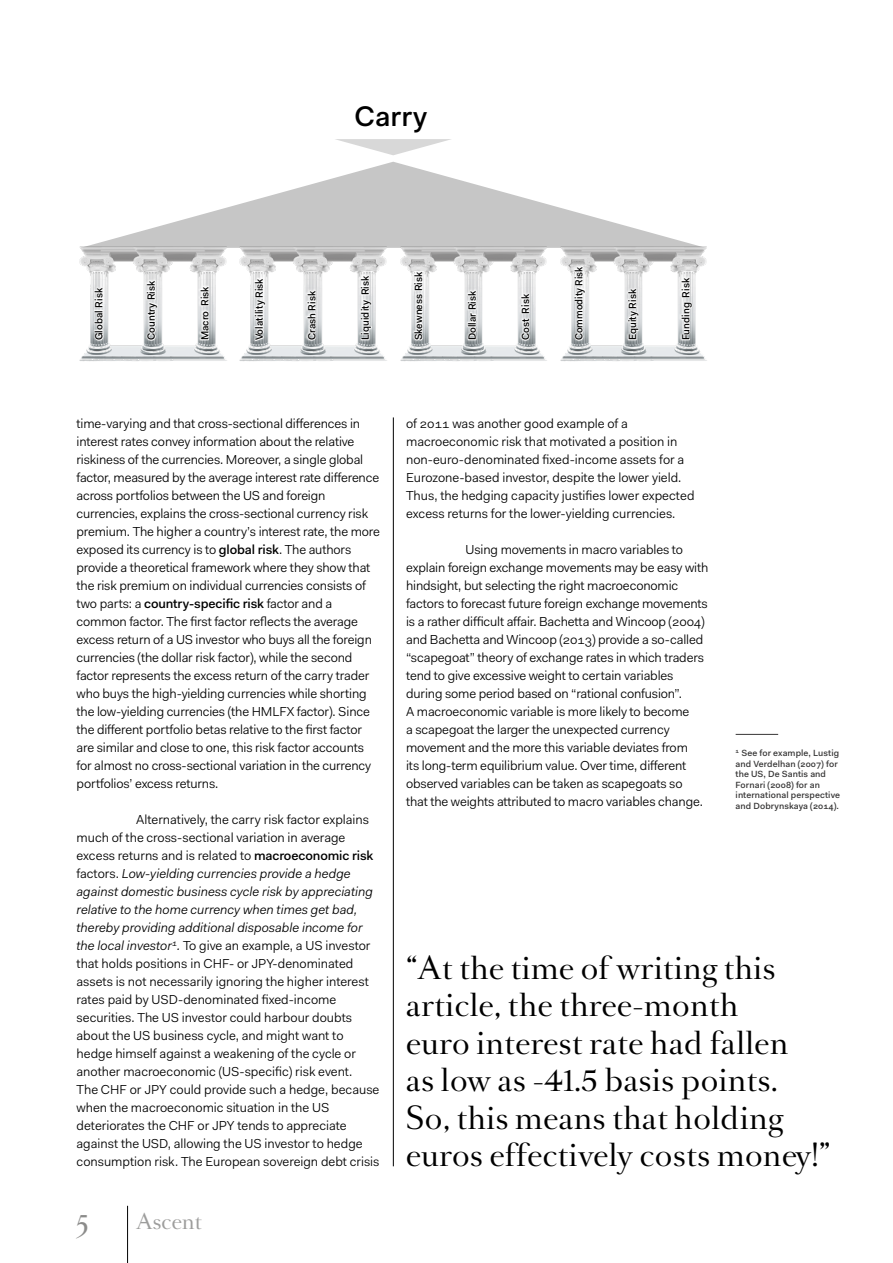
<style>
.page{position:relative;width:893px;height:1263px;background:#fff}
.page>*{position:absolute;margin:0;border:0;box-sizing:border-box;transform-origin:0 0}
.t1{font:28.5px/37.5px "Romain Headline";letter-spacing:.02em;color:#000}
.t2{font:500 28.5px "Fakt Pro";color:#000}
.t3{font:28.5px "Romain Headline";color:#8c8c8b}
.t4{font:19.5px "Romain Headline";letter-spacing:.01em;color:#9d9d9c}
.t5{font:13.05px/18px "Fakt Pro Blond";letter-spacing:-.01em;color:#000}
.t6{font:500 10.5px "Fakt Pro";letter-spacing:.01em;color:#000;scale:.95 1}
.t7{font:500 10.5px "Fakt Pro";letter-spacing:.01em;color:#000;scale:.93 1}
.t8{font:500 9px/10.5px "Fakt Pro";letter-spacing:.01em;color:#373636}
.s1{font-family:"Fakt Pro";font-weight:500}
.s2{font-style:italic}
</style>
<div class="page">
<hr style="left:127px;top:1206px;width:1px;height:57px;background:#000">
<hr style="left:736px;top:734px;width:42px;height:1px;background:#373636">
<hr style="left:393px;top:417px;width:1px;height:749px;background:#000">
<svg style="left:88px;top:162px;width:610px;height:86px"></svg>
<img style="left:79px;top:246px;width:150px;height:115px">
<img style="left:237px;top:246px;width:152px;height:115px">
<img style="left:397px;top:246px;width:153px;height:115px">
<img style="left:557px;top:246px;width:150px;height:115px">
<svg style="left:92px;top:285px;width:12px;height:56px"></svg>
<svg style="left:94px;top:286px;width:10px;height:55px"></svg>
<svg style="left:252px;top:275px;width:15px;height:67px"></svg>
<svg style="left:254px;top:276px;width:12px;height:66px"></svg>
<svg style="left:412px;top:269px;width:12px;height:73px"></svg>
<svg style="left:414px;top:270px;width:9px;height:71px"></svg>
<svg style="left:572px;top:264px;width:14px;height:77px"></svg>
<svg style="left:574px;top:265px;width:12px;height:76px"></svg>
<svg style="left:144px;top:278px;width:15px;height:63px"></svg>
<svg style="left:146px;top:279px;width:12px;height:62px"></svg>
<svg style="left:305px;top:288px;width:12px;height:53px"></svg>
<svg style="left:307px;top:289px;width:9px;height:52px"></svg>
<svg style="left:465px;top:288px;width:12px;height:53px"></svg>
<svg style="left:467px;top:289px;width:10px;height:51px"></svg>
<svg style="left:625px;top:286px;width:15px;height:55px"></svg>
<svg style="left:627px;top:287px;width:12px;height:53px"></svg>
<svg style="left:198px;top:283px;width:12px;height:58px"></svg>
<svg style="left:200px;top:284px;width:9px;height:56px"></svg>
<svg style="left:358px;top:273px;width:15px;height:68px"></svg>
<svg style="left:360px;top:274px;width:12px;height:66px"></svg>
<svg style="left:518px;top:291px;width:13px;height:50px"></svg>
<svg style="left:520px;top:292px;width:10px;height:49px"></svg>
<svg style="left:679px;top:275px;width:14px;height:66px"></svg>
<svg style="left:681px;top:276px;width:12px;height:64px"></svg>
<svg style="left:335px;top:139px;width:116px;height:16px"></svg>
<h1 class="t2" style="left:355px;top:97px;width:74px">Carry</h1>
<p class="t6" style="left:92px;top:340px;width:57px;rotate:-90deg">Global Risk</p>
<p class="t6" style="left:144px;top:340px;width:65px;rotate:-90deg">Country Risk</p>
<p class="t6" style="left:198px;top:340px;width:59px;rotate:-90deg">Macro Risk</p>
<p class="t6" style="left:252px;top:340px;width:67px;rotate:-90deg">Volatility Risk</p>
<p class="t6" style="left:305px;top:340px;width:54px;rotate:-90deg">Crash Risk</p>
<p class="t6" style="left:358px;top:340px;width:70px;rotate:-90deg">Liquidity Risk</p>
<p class="t6" style="left:412px;top:340px;width:74px;rotate:-90deg">Skewness Risk</p>
<p class="t6" style="left:465px;top:340px;width:54px;rotate:-90deg">Dollar Risk</p>
<p class="t6" style="left:518px;top:340px;width:50px;rotate:-90deg">Cost Risk</p>
<p class="t7" style="left:572px;top:340px;width:81px;rotate:-90deg">Commodity Risk</p>
<p class="t6" style="left:625px;top:340px;width:56px;rotate:-90deg">Equity Risk</p>
<p class="t6" style="left:679px;top:340px;width:67px;rotate:-90deg">Funding Risk</p>
<p class="t5" style="left:77px;top:415px;width:305px">time-varying and that cross-sectional differences in interest rates convey information about the relative riskiness of the currencies. Moreover, a single global factor, measured by the average interest rate difference across portfolios between the US and foreign currencies, explains the cross-sectional currency risk premium. The higher a country’s interest rate, the more exposed its currency is to <span class="s1">global risk</span>. The authors provide a theoretical framework where they show that the risk premium on individual currencies consists of two parts: a <span class="s1">country-specific risk</span> factor and a common factor. The first factor reflects the average excess return of a US investor who buys all the foreign currencies (the dollar risk factor), while the second factor represents the excess return of the carry trader who buys the high-yielding currencies while shorting the low-yielding currencies (the HMLFX factor). Since the different portfolio betas relative to the first factor are similar and close to one, this risk factor accounts for almost no cross-sectional variation in the currency portfolios’ excess returns.</p>
<p class="t5" style="left:77px;top:811px;width:305px;text-indent:60px">Alternatively, the carry risk factor explains much of the cross-sectional variation in average excess returns and is related to <span class="s1">macroeconomic risk </span>factors. <span class="s2">Low-yielding currencies provide a hedge against domestic business cycle risk by appreciating relative to the home currency when times get bad, thereby providing additional disposable income for the local investor</span><sup>1</sup><span class="s2">.</span> To give an example, a US investor that holds positions in CHF- or JPY-denominated assets is not necessarily ignoring the higher interest rates paid by USD-denominated fixed-income securities. The US investor could harbour doubts about the US business cycle, and might want to hedge himself against a weakening of the cycle or another macroeconomic (US-specific) risk event.<br>The CHF or JPY could provide such a hedge, because when the macroeconomic situation in the US deteriorates the CHF or JPY tends to appreciate against the USD, allowing the US investor to hedge consumption risk. The European sovereign debt crisis</p>
<h1 class="t3" style="left:77px;top:1198px;width:15px">5</h1>
<h2 class="t4" style="left:136px;top:1208px;width:67px">Ascent</h2>
<p class="t5" style="left:406px;top:415px;width:290px">of 2011 was another good example of a macroeconomic risk that motivated a position in non-euro-denominated fixed-income assets for a Eurozone-based investor, despite the lower yield.<br>Thus, the hedging capacity justifies lower expected excess returns for the lower-yielding currencies.</p>
<p class="t5" style="left:406px;top:541px;width:304px;text-indent:60px">Using movements in macro variables to explain foreign exchange movements may be easy with hindsight, but selecting the right macroeconomic factors to forecast future foreign exchange movements is a rather difficult affair. Bachetta and Wincoop (2004) and Bachetta and Wincoop (2013) provide a so-called “scapegoat” theory of exchange rates in which traders tend to give excessive weight to certain variables during some period based on “rational confusion”.<br>A macroeconomic variable is more likely to become<br>a scapegoat the larger the unexpected currency movement and the more this variable deviates from<br>its long-term equilibrium value. Over time, different observed variables can be taken as scapegoats so<br>that the weights attributed to macro variables change.</p>
<p class="t8" style="left:736px;top:748px;width:106px"><sup>1</sup> See for example, Lustig and Verdelhan (2007) for the US, De Santis and<br>Fornari (2008) for an international perspective and Dobrynskaya (2014).</p>
<h1 class="t1" style="left:406px;top:949px;width:425px">“At the time of writing this article, the three-month<br>euro interest rate had fallen<br>as low as -41.5 basis points.<br>So, this means that holding euros effectively costs money!”</h1>
</div>
